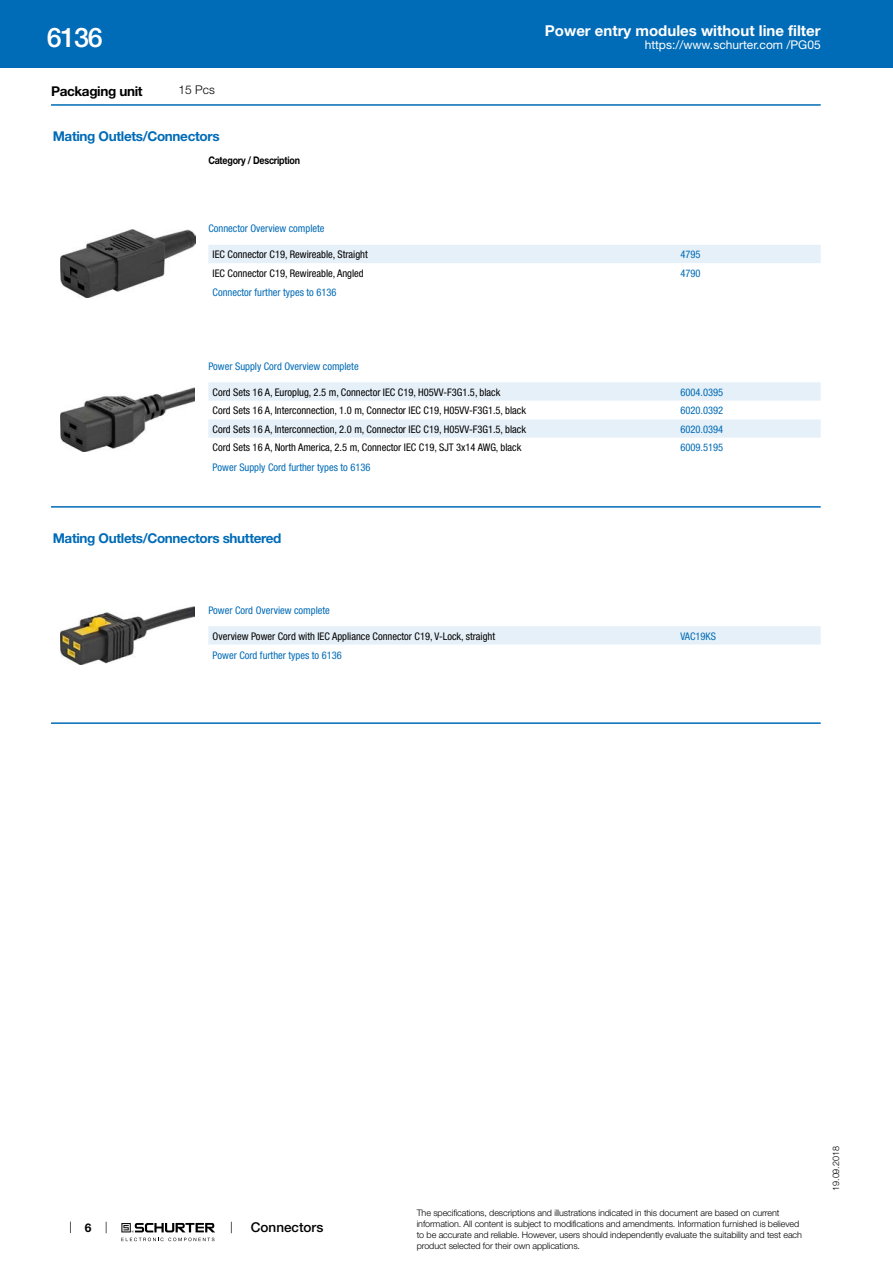
<style>
.page{position:relative;width:893px;height:1263px;background:#fff}
.page>*{position:absolute;margin:0;border:0;box-sizing:border-box;transform-origin:0 0}
.t1{font:500 27px "Helvetica Neue LT";color:#fff}
.t2{font:700 15px "Helvetica Neue LT";color:#fff}
.t3{font:700 13.5px "Helvetica Neue LT";letter-spacing:-.025em;color:#006bb6}
.t4{font:700 13.5px "Helvetica Neue LT";letter-spacing:-.025em;color:#000}
.t5{font:500 13.5px "Helvetica Neue LT";color:#000}
.t6{font:12px "Helvetica Neue LT";color:#fff}
.t7{font:300 12px "Helvetica Neue LT";color:#000}
.t8{font:700 12px "Helvetica Neue LT";color:#000}
.t9{font:condensed 10.5px "Helvetica Neue LT";color:#000}
.t10{font:condensed 10.5px "Helvetica Neue LT";color:#006bb6}
.t11{font:700 10.5px "Helvetica Neue LT";letter-spacing:-.025em;color:#000;scale:.85 1}
.t12{font:300 9px/10.8px "Helvetica Neue LT";letter-spacing:-.01em;color:#000}
</style>
<div class="page">
<svg style="left:70px;top:1221px;width:1px;height:12px"></svg>
<svg style="left:121px;top:1223px;width:94px;height:18px"></svg>
<div style="left:0;top:0;width:893px;height:68px;background:#006bb6"></div>
<hr style="left:51px;top:104px;width:770px;height:2px;background:#006bb6">
<img style="left:60px;top:229px;width:135px;height:68px">
<div style="left:208px;top:245px;width:613px;height:18px;background:#e6f0f8"></div>
<img style="left:61px;top:387px;width:134px;height:64px">
<div style="left:208px;top:382px;width:613px;height:19px;background:#e6f0f8"></div>
<svg style="left:208px;top:419px;width:613px;height:19px;background:#e7f0f8"></svg>
<hr style="left:51px;top:506px;width:770px;height:2px;background:#006bb6">
<img style="left:61px;top:606px;width:133px;height:58px">
<div style="left:208px;top:626px;width:613px;height:19px;background:#e6f0f8"></div>
<hr style="left:51px;top:722px;width:770px;height:2px;background:#006bb6">
<h1 class="t1" style="left:47px;top:21px;width:57px">6136</h1>
<p class="t4" style="left:51px;top:82px;width:93px">Packaging unit</p>
<p class="t7" style="left:179px;top:83px;width:38px">15 Pcs</p>
<p class="t3" style="left:53px;top:128px;width:168px">Mating Outlets/Connectors</p>
<p class="t11" style="left:208px;top:154px;width:109px">Category / Description</p>
<h2 class="t2" style="left:545px;top:21px;width:277px">Power entry modules without line filter</h2>
<p class="t6" style="left:645px;top:38px;width:178px">https://www.schurter.com /PG05</p>
<p class="t10" style="left:208px;top:222px;width:118px">Connector Overview complete</p>
<p class="t9" style="left:213px;top:248px;width:157px">IEC Connector C19, Rewireable, Straight</p>
<p class="t10" style="left:680px;top:248px;width:22px">4795</p>
<p class="t9" style="left:213px;top:267px;width:153px">IEC Connector C19, Rewireable, Angled</p>
<p class="t10" style="left:680px;top:267px;width:22px">4790</p>
<p class="t10" style="left:213px;top:287px;width:125px">Connector further types to 6136</p>
<p class="t10" style="left:208px;top:360px;width:152px">Power Supply Cord Overview complete</p>
<p class="t9" style="left:213px;top:386px;width:289px">Cord Sets 16 A, Europlug, 2.5 m, Connector IEC C19, H05VV-F3G1.5, black</p>
<p class="t10" style="left:680px;top:386px;width:44px">6004.0395</p>
<p class="t9" style="left:213px;top:404px;width:315px">Cord Sets 16 A, Interconnection, 1.0 m, Connector IEC C19, H05VV-F3G1.5, black</p>
<p class="t10" style="left:680px;top:404px;width:44px">6020.0392</p>
<p class="t9" style="left:213px;top:423px;width:315px">Cord Sets 16 A, Interconnection, 2.0 m, Connector IEC C19, H05VV-F3G1.5, black</p>
<p class="t10" style="left:680px;top:423px;width:44px">6020.0394</p>
<p class="t9" style="left:213px;top:441px;width:310px">Cord Sets 16 A, North America, 2.5 m, Connector IEC C19, SJT 3x14 AWG, black</p>
<p class="t10" style="left:680px;top:441px;width:44px">6009.5195</p>
<p class="t10" style="left:213px;top:461px;width:160px">Power Supply Cord further types to 6136</p>
<p class="t3" style="left:53px;top:530px;width:230px">Mating Outlets/Connectors shuttered</p>
<p class="t10" style="left:208px;top:604px;width:123px">Power Cord Overview complete</p>
<p class="t9" style="left:213px;top:630px;width:284px">Overview Power Cord with IEC Appliance Connector C19, V-Lock, straight</p>
<p class="t10" style="left:680px;top:630px;width:37px">VAC19KS</p>
<p class="t10" style="left:213px;top:649px;width:131px">Power Cord further types to 6136</p>
<p class="t8" style="left:85px;top:1220px;width:8px">6</p>
<p class="t5" style="left:251px;top:1219px;width:74px">Connectors</p>
<p class="t12" style="left:417px;top:1207px;width:387px">The specifications, descriptions and illustrations indicated in this document are based on current information. All content is subject to modifications and amendments. Information furnished is believed to be accurate and reliable. However, users should independently evaluate the suitability and test each product selected for their own applications.</p>
<p class="t12" style="left:830px;top:1191px;width:46px;rotate:-90deg">19.09.2018</p>
</div>
